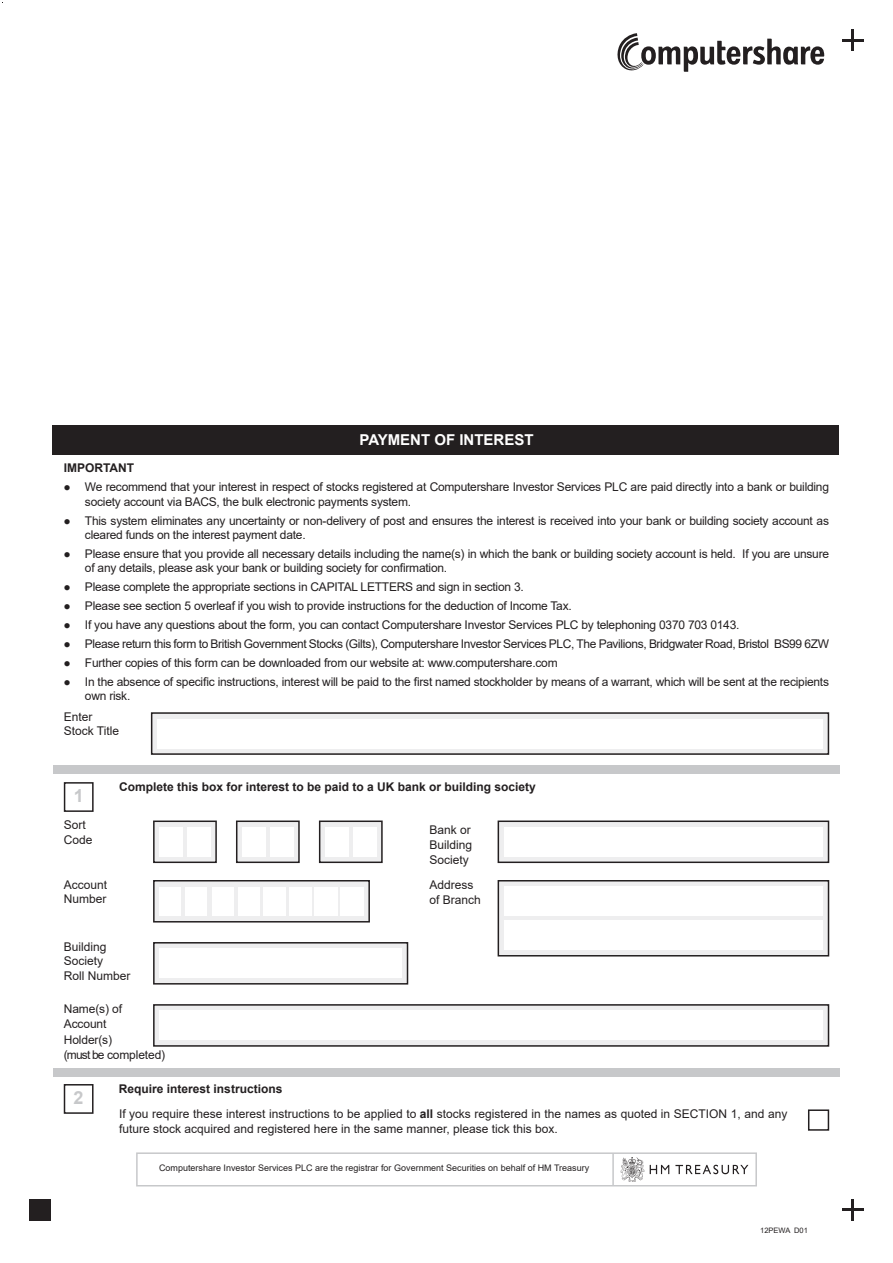
<style>
.page{position:relative;width:893px;height:1263px;background:#fff}
.page>*{position:absolute;margin:0;border:0;box-sizing:border-box;transform-origin:0 0}
.t1{font:700 18px "Arial";color:#c7c8ca}
.t2{font:700 15px "Arial";color:#fff}
.t3{font:12px/14.4px "Arial";letter-spacing:-.02em;color:#231f20}
.t4{font:12px/14.4px "Arial";color:#231f20}
.t5{font:700 12px "Arial";color:#231f20}
.t6{font:9px "Arial";color:#231f20}
.t7{font:7.5px "Arial";color:#231f20}
.s1{font-weight:700}
</style>
<div class="page">
<div style="left:52px;top:425px;width:787px;height:30px;background:#231f20"></div>
<div style="left:64px;top:782px;width:30px;height:30px;border:2px solid #231f20"></div>
<div style="left:53px;top:1068px;width:787px;height:8px;background:#c7c8ca"></div>
<div style="left:64px;top:1084px;width:30px;height:30px;border:2px solid #231f20"></div>
<div style="left:808px;top:1109px;width:21px;height:22px;border:2px solid #231f20"></div>
<div style="left:154px;top:943px;width:253px;height:41px;background:#eeeeef"></div>
<div style="left:153px;top:942px;width:255px;height:42px;border:2px solid #231f20"></div>
<div style="left:160px;top:948px;width:242px;height:30px;background:#fff"></div>
<div style="left:154px;top:881px;width:215px;height:41px;background:#eeeeef"></div>
<div style="left:153px;top:880px;width:217px;height:42px;border:2px solid #231f20"></div>
<div style="left:213px;top:887px;width:21px;height:28px;background:#fff"></div>
<div style="left:289px;top:887px;width:21px;height:28px;background:#fff"></div>
<div style="left:315px;top:887px;width:21px;height:28px;background:#fff"></div>
<div style="left:340px;top:887px;width:21px;height:28px;background:#fff"></div>
<div style="left:160px;top:887px;width:21px;height:28px;background:#fff"></div>
<div style="left:186px;top:887px;width:21px;height:28px;background:#fff"></div>
<div style="left:212px;top:887px;width:21px;height:28px;background:#fff"></div>
<div style="left:238px;top:887px;width:21px;height:28px;background:#fff"></div>
<div style="left:264px;top:887px;width:21px;height:28px;background:#fff"></div>
<div style="left:290px;top:887px;width:21px;height:28px;background:#fff"></div>
<div style="left:316px;top:887px;width:22px;height:28px;background:#fff"></div>
<div style="left:342px;top:887px;width:22px;height:28px;background:#fff"></div>
<div style="left:498px;top:881px;width:330px;height:75px;background:#eeeeef"></div>
<div style="left:498px;top:880px;width:331px;height:76px;border:2px solid #231f20"></div>
<div style="left:504px;top:886px;width:319px;height:30px;background:#fff"></div>
<div style="left:504px;top:920px;width:319px;height:30px;background:#fff"></div>
<div style="left:498px;top:821px;width:330px;height:41px;background:#eeeeef"></div>
<div style="left:498px;top:820px;width:331px;height:43px;border:2px solid #231f20"></div>
<div style="left:504px;top:827px;width:319px;height:30px;background:#fff"></div>
<div style="left:244px;top:836px;width:22px;height:28px;background:#f1f0f1"></div>
<div style="left:270px;top:836px;width:21px;height:28px;background:#f1f0f1"></div>
<div style="left:154px;top:821px;width:62px;height:41px;background:#eeeeef"></div>
<div style="left:153px;top:820px;width:64px;height:43px;border:2px solid #231f20"></div>
<div style="left:159px;top:827px;width:24px;height:30px;background:#fff"></div>
<div style="left:187px;top:827px;width:23px;height:30px;background:#fff"></div>
<div style="left:237px;top:821px;width:62px;height:41px;background:#eeeeef"></div>
<div style="left:236px;top:820px;width:64px;height:43px;border:2px solid #231f20"></div>
<div style="left:242px;top:827px;width:24px;height:30px;background:#fff"></div>
<div style="left:270px;top:827px;width:23px;height:30px;background:#fff"></div>
<div style="left:320px;top:821px;width:62px;height:41px;background:#eeeeef"></div>
<div style="left:319px;top:820px;width:64px;height:43px;border:2px solid #231f20"></div>
<div style="left:325px;top:827px;width:23px;height:30px;background:#fff"></div>
<div style="left:353px;top:827px;width:23px;height:30px;background:#fff"></div>
<div style="left:154px;top:1005px;width:674px;height:41px;background:#eeeeef"></div>
<div style="left:153px;top:1004px;width:676px;height:43px;border:2px solid #231f20"></div>
<div style="left:159px;top:1010px;width:664px;height:30px;background:#fff"></div>
<div style="left:53px;top:765px;width:787px;height:9px;background:#c7c8ca"></div>
<div style="left:152px;top:713px;width:676px;height:41px;background:#eeeeef"></div>
<div style="left:151px;top:712px;width:678px;height:43px;border:2px solid #231f20"></div>
<div style="left:157px;top:719px;width:666px;height:29px;background:#fff"></div>
<div style="left:136px;top:1152px;width:621px;height:34px;background:#fff;border:2px solid #c7c8ca"></div>
<img style="left:621px;top:1157px;width:127px;height:25px">
<hr style="left:612px;top:1154px;width:2px;height:31px;background:#c7c8ca">
<hr style="left:851px;top:1199px;width:3px;height:21px;background:#231f20">
<hr style="left:842px;top:1208px;width:21px;height:3px;background:#231f20">
<div style="left:30px;top:1199px;width:21px;height:21px;background:#231f20"></div>
<hr style="left:851px;top:30px;width:3px;height:21px;background:#231f20">
<hr style="left:842px;top:39px;width:21px;height:3px;background:#231f20">
<svg style="left:617px;top:33px;width:207px;height:38px"></svg>
<p class="t2" style="left:359px;top:429px;width:176px">PAYMENT OF INTEREST</p>
<p class="t5" style="left:64px;top:460px;width:72px">IMPORTANT</p>
<p class="t3" style="left:85px;top:480px;width:746px;text-indent:-21px">● We recommend that your interest in respect of stocks registered at Computershare Investor Services PLC are paid directly into a bank or building society account via BACS, the bulk electronic payments system.</p>
<p class="t3" style="left:85px;top:513px;width:745px;text-indent:-21px">● This system eliminates any uncertainty or non-delivery of post and ensures the interest is received into your bank or building society account as cleared funds on the interest payment date.</p>
<p class="t3" style="left:85px;top:546px;width:746px;text-indent:-21px">● Please ensure that you provide all necessary details including the name(s) in which the bank or building society account is held. If you are unsure of any details, please ask your bank or building society for confirmation.</p>
<p class="t3" style="left:64px;top:580px;width:461px">● Please complete the appropriate sections in CAPITAL LETTERS and sign in section 3.</p>
<p class="t3" style="left:64px;top:598px;width:509px">● Please see section 5 overleaf if you wish to provide instructions for the deduction of Income Tax.</p>
<p class="t3" style="left:64px;top:617px;width:677px">● If you have any questions about the form, you can contact Computershare Investor Services PLC by telephoning 0370 703 0143.</p>
<p class="t3" style="left:64px;top:636px;width:767px">● Please return this form to British Government Stocks (Gilts), Computershare Investor Services PLC, The Pavilions, Bridgwater Road, Bristol BS99 6ZW</p>
<p class="t3" style="left:64px;top:655px;width:495px">● Further copies of this form can be downloaded from our website at: www.computershare.com</p>
<p class="t3" style="left:85px;top:674px;width:746px;text-indent:-21px">● In the absence of specific instructions, interest will be paid to the first named stockholder by means of a warrant, which will be sent at the recipients own risk.</p>
<p class="t4" style="left:64px;top:709px;width:57px">Enter<br>Stock Title</p>
<h1 class="t1" style="left:74px;top:783px;width:12px">1</h1>
<p class="t4" style="left:64px;top:818px;width:30px">Sort<br>Code</p>
<p class="t4" style="left:64px;top:877px;width:45px">Account<br>Number</p>
<p class="t5" style="left:119px;top:778px;width:418px">Complete this box for interest to be paid to a UK bank or building society</p>
<p class="t3" style="left:430px;top:822px;width:44px;line-height:15px;text-align:justify">Bank or Building Society</p>
<p class="t4" style="left:429px;top:877px;width:53px;line-height:15px">Address of Branch</p>
<p class="t4" style="left:64px;top:939px;width:68px">Building<br>Society<br>Roll Number</p>
<p class="t3" style="left:64px;top:1001px;width:103px;line-height:15.3px">Name(s) of<br>Account<br>Holder(s)<br>(must be completed)</p>
<h1 class="t1" style="left:74px;top:1085px;width:12px">2</h1>
<p class="t4" style="left:119px;top:1076px;width:670px;line-height:25.5px"><span class="s1">Require interest instructions<br></span>If you require these interest instructions to be applied to <span class="s1">all</span> stocks registered in the names as quoted in SECTION 1, and any</p>
<p class="t4" style="left:119px;top:1121px;width:440px">future stock acquired and registered here in the same manner, please tick this box.</p>
<p class="t6" style="left:159px;top:1161px;width:432px">Computershare Investor Services PLC are the registrar for Government Securities on behalf of HM Treasury</p>
<p class="t7" style="left:760px;top:1225px;width:49px">12PEWA D01</p>
</div>
